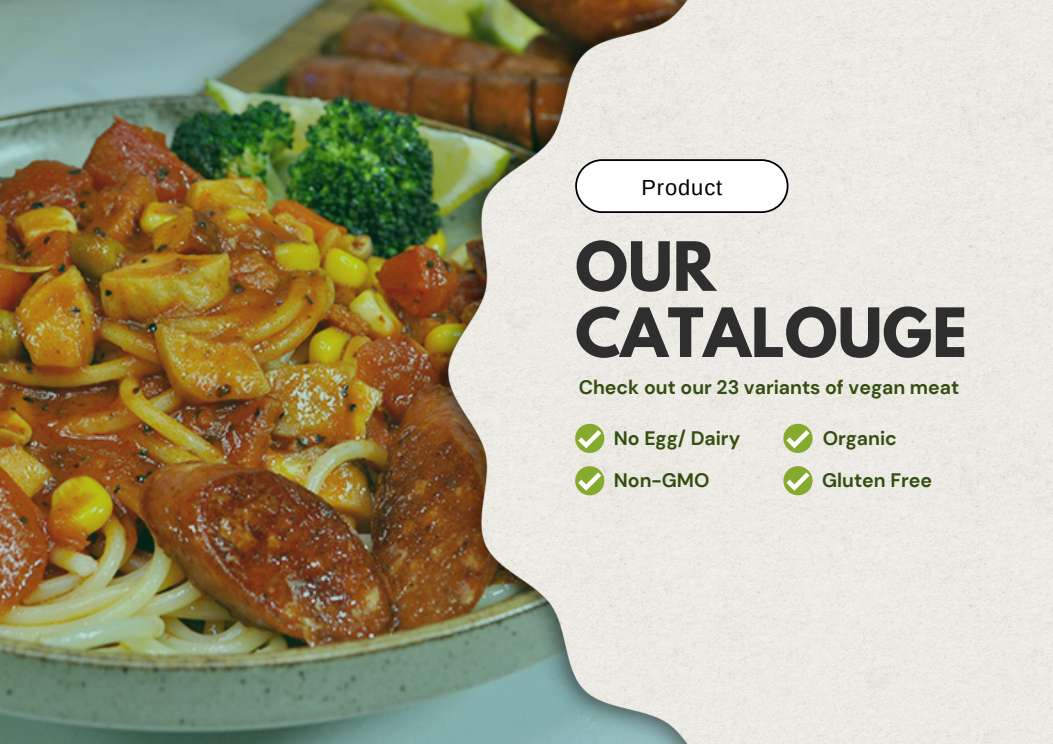
<style>
.page{position:relative;width:1053px;height:744px;background:#fff}
.page>*{position:absolute;margin:0;border:0;box-sizing:border-box;transform-origin:0 0}
.t1{font:700 60.16px/66.1px "League Spartan";color:#2e2e2e}
.t2{font:21.84px "Arimo";letter-spacing:.045em;color:#000}
.t3{font:700 19.48px "DM Sans";color:#334e12}
</style>
<div class="page">
<img style="left:0;top:0;width:413px;height:744px">
<img style="left:413px;top:0;width:639px;height:744px">
<svg style="left:575px;top:159px;width:213px;height:54px"></svg>
<svg style="left:575px;top:424px;width:29px;height:29px"></svg>
<svg style="left:575px;top:466px;width:29px;height:29px"></svg>
<svg style="left:783px;top:424px;width:29px;height:29px"></svg>
<svg style="left:783px;top:466px;width:29px;height:29px"></svg>
<h2 class="t2" style="left:641px;top:176px;width:82px">Product</h2>
<p class="t1" style="left:575px;top:241px;width:393px">OUR<br>CATALOUGE</p>
<h1 class="t3" style="left:578px;top:375px;width:382px">Check out our 23 variants of vegan meat</h1>
<p class="t3" style="left:613px;top:426px;width:128px">No Egg/ Dairy</p>
<p class="t3" style="left:613px;top:468px;width:97px">Non-GMO</p>
<p class="t3" style="left:822px;top:426px;width:76px">Organic</p>
<p class="t3" style="left:822px;top:468px;width:112px">Gluten Free</p>
</div>
